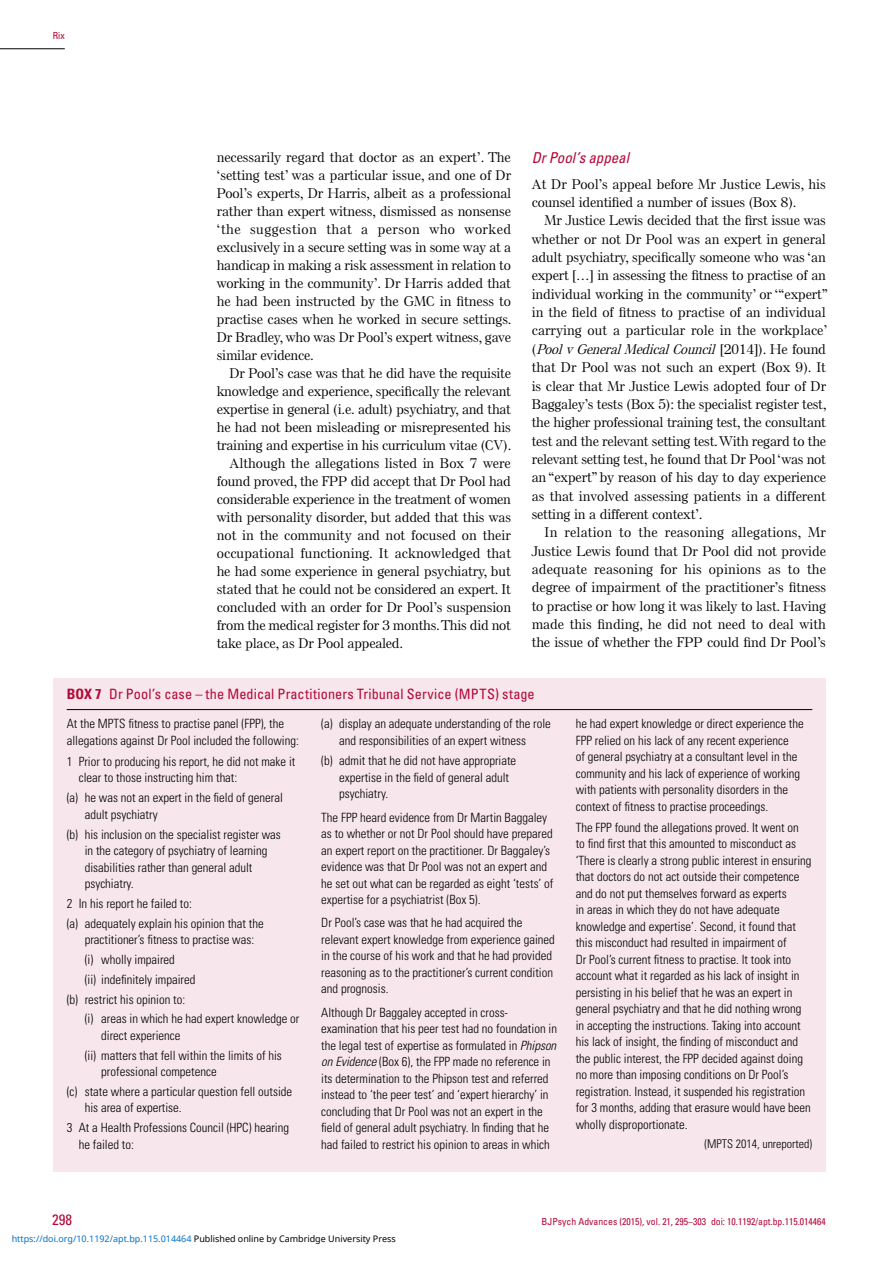
<style>
.page{position:relative;width:893px;height:1263px;background:#fff}
.page>*{position:absolute;margin:0;border:0;box-sizing:border-box;transform-origin:0 0}
.t1{font:italic condensed 15px "Univers LT Std";letter-spacing:-.005em;color:#b30838}
.t2{font:condensed 15px "Univers LT Std";color:#b30838}
.t3{font:condensed 14.25px "Univers LT Std";letter-spacing:.01em;color:#b30838}
.t4{font:500 13.5px/18.3px "Else NPL Std";color:#000;text-align:justify}
.t5{font:500 13.5px "Else NPL Std";letter-spacing:.02em;color:#000}
.t6{font:300 condensed 12.75px/16.5px "Univers LT Std";color:#000}
.t7{font:300 condensed 12px "Univers LT Std";color:#000}
.t8{font:condensed 9.75px "Univers LT Std";color:#b30838}
.t9{font:9px "Noto Sans";color:#0172cf}
.s1{font-weight:700}
.s2{font-style:italic}
.s3{color:#000}
</style>
<div class="page">
<hr style="left:0;top:49px;width:65px;height:1px;background:#000">
<div style="left:53px;top:678px;width:773px;height:493px;background:#f7e6eb"></div>
<hr style="left:67px;top:709px;width:745px;height:1px;background:#000">
<p class="t8" style="left:53px;top:30px;width:13px">Rix</p>
<p class="t4" style="left:217px;top:148px;width:296px">necessarily regard that doctor as an expert’. The ‘setting test’ was a particular issue, and one of Dr Pool’s experts, Dr Harris, albeit as a professional rather than expert witness, dismissed as nonsense ‘the suggestion that a person who worked exclusively in a secure setting was in some way at a handicap in making a risk assessment in relation to working in the community’. Dr Harris added that he had been instructed by the GMC in fitness to practise cases when he worked in secure settings.<br>Dr Bradley, who was Dr Pool’s expert witness, gave similar evidence.</p>
<p class="t4" style="left:229px;top:364px;width:283px">Dr Pool’s case was that he did have the requisite</p>
<p class="t4" style="left:217px;top:382px;width:296px">knowledge and experience, specifically the relevant</p>
<p class="t4" style="left:217px;top:400px;width:295px">expertise in general (i.e. adult) psychiatry, and that</p>
<p class="t4" style="left:217px;top:418px;width:295px">he had not been misleading or misrepresented his</p>
<p class="t4" style="left:217px;top:436px;width:296px">training and expertise in his curriculum vitae (CV).</p>
<p class="t4" style="left:229px;top:454px;width:283px">Although the allegations listed in Box 7 were</p>
<p class="t4" style="left:217px;top:472px;width:295px">found proved, the FPP did accept that Dr Pool had</p>
<p class="t4" style="left:217px;top:490px;width:296px">considerable experience in the treatment of women</p>
<p class="t4" style="left:217px;top:508px;width:296px">with personality disorder, but added that this was</p>
<p class="t4" style="left:217px;top:526px;width:295px">not in the community and not focused on their</p>
<p class="t5" style="left:217px;top:545px;width:296px">occupational functioning. It acknowledged that</p>
<p class="t4" style="left:217px;top:562px;width:295px">he had some experience in general psychiatry, but</p>
<p class="t4" style="left:217px;top:580px;width:295px">stated that he could not be considered an expert. It</p>
<p class="t4" style="left:217px;top:598px;width:296px">concluded with an order for Dr Pool’s suspension</p>
<p class="t4" style="left:217px;top:616px;width:295px">from the medical register for 3 months. This did not</p>
<p class="t4" style="left:217px;top:634px;width:188px">take place, as Dr Pool appealed.</p>
<p class="t3" style="left:67px;top:685px;width:469px"><span class="s1">BOX 7</span> Dr Pool’s case – the Medical Practitioners Tribunal Service (MPTS) stage</p>
<p class="t6" style="left:67px;top:716px;width:234px">At the MPTS fitness to practise panel (FPP), the allegations against Dr Pool included the following:</p>
<p class="t6" style="left:79px;top:753px;width:218px;text-indent:-12px">1 Prior to producing his report, he did not make it clear to those instructing him that:</p>
<p class="t6" style="left:85px;top:789px;width:200px;text-indent:-18px">(a) he was not an expert in the field of general adult psychiatry</p>
<p class="t6" style="left:85px;top:826px;width:198px;text-indent:-18px">(b) his inclusion on the specialist register was in the category of psychiatry of learning disabilities rather than general adult psychiatry.</p>
<p class="t6" style="left:67px;top:893px;width:199px;line-height:19.8px">2 In his report he failed to:<br>(a) adequately explain his opinion that the</p>
<p class="t6" style="left:85px;top:931px;width:171px">practitioner’s fitness to practise was:</p>
<p class="t6" style="left:85px;top:951px;width:92px">(i) wholly impaired</p>
<p class="t6" style="left:85px;top:971px;width:112px">(ii) indefinitely impaired</p>
<p class="t6" style="left:67px;top:991px;width:120px">(b) restrict his opinion to:</p>
<p class="t6" style="left:85px;top:1010px;width:216px">(i) areas in which he had expert knowledge or</p>
<p class="t6" style="left:85px;top:1025px;width:199px;line-height:19.8px;text-indent:16px">direct experience<br>(ii) matters that fell within the limits of his</p>
<p class="t6" style="left:67px;top:1062px;width:227px;line-height:19.8px;text-indent:35px">professional competence<br>(c) state where a particular question fell outside</p>
<p class="t6" style="left:67px;top:1098px;width:224px;line-height:19.8px;text-indent:18px">his area of expertise.<br>3 At a Health Professions Council (HPC) hearing</p>
<p class="t6" style="left:79px;top:1136px;width:57px">he failed to:</p>
<p class="t1" style="left:532px;top:148px;width:99px">Dr Pool’s appeal</p>
<p class="t4" style="left:532px;top:175px;width:295px">At Dr Pool’s appeal before Mr Justice Lewis, his counsel identified a number of issues (Box 8).</p>
<p class="t4" style="left:532px;top:211px;width:297px;text-align:left;text-indent:13px">Mr Justice Lewis decided that the first issue was whether or not Dr Pool was an expert in general adult psychiatry, specifically someone who was ‘an expert […] in assessing the fitness to practise of an individual working in the community’ or ‘“expert” in the field of fitness to practise of an individual carrying out a particular role in the workplace’ ( <span class="s2">PoolvGeneralMedicalCouncil</span> [ 2 0 1 4 ] ) . H e f o u n d that Dr Pool was not such an expert (Box 9). It is clear that Mr Justice Lewis adopted four of Dr Baggaley’s tests (Box 5): the specialist register test, the higher professional training test, the consultant test and the relevant setting test. With regard to the relevant setting test, he found that Dr Pool ‘was not an “expert” by reason of his day to day experience as that involved assessing patients in a different setting in a different context’.</p>
<p class="t4" style="left:532px;top:523px;width:296px;text-indent:13px">In relation to the reasoning allegations, Mr Justice Lewis found that Dr Pool did not provide adequate reasoning for his opinions as to the degree of impairment of the practitioner’s fitness to practise or how long it was likely to last. Having made this finding, he did not need to deal with the issue of whether the FPP could find Dr Pool’s</p>
<p class="t6" style="left:321px;top:716px;width:231px;text-align:center">(a) display an adequate understanding of the role and responsibilities of an expert witness</p>
<p class="t6" style="left:339px;top:752px;width:178px;text-indent:-18px">(b) admit that he did not have appropriate expertise in the field of general adult psychiatry.</p>
<p class="t6" style="left:321px;top:809px;width:234px">The FPP heard evidence from Dr Martin Baggaley as to whether or not Dr Pool should have prepared an expert report on the practitioner. Dr Baggaley’s evidence was that Dr Pool was not an expert and he set out what can be regarded as eight ‘tests’ of expertise for a psychiatrist (Box 5).</p>
<p class="t6" style="left:321px;top:914px;width:235px">Dr Pool’s case was that he had acquired the relevant expert knowledge from experience gained in the course of his work and that he had provided reasoning as to the practitioner’s current condition and prognosis.</p>
<p class="t6" style="left:321px;top:1004px;width:237px">Although Dr Baggaley accepted in cross&shy;examination that his peer test had no foundation in the legal test of expertise as formulated in <span class="s2">Phipson on Evidence</span> (Box 6), the FPP made no reference in its determination to the Phipson test and referred instead to ‘the peer test’ and ‘expert hierarchy’ in concluding that Dr Pool was not an expert in the field of general adult psychiatry. In finding that he had failed to restrict his opinion to areas in which</p>
<p class="t6" style="left:576px;top:716px;width:229px">he had expert knowledge or direct experience the FPP relied on his lack of any recent experience<br>of general psychiatry at a consultant level in the community and his lack of experience of working with patients with personality disorders in the context of fitness to practise proceedings.</p>
<p class="t6" style="left:576px;top:819px;width:237px">The FPP found the allegations proved. It went on<br>to find first that this amounted to misconduct as ‘There is clearly a strong public interest in ensuring that doctors do not act outside their competence and do not put themselves forward as experts<br>in areas in which they do not have adequate knowledge and expertise’. Second, it found that this misconduct had resulted in impairment of<br>Dr Pool’s current fitness to practise. It took into account what it regarded as his lack of insight in persisting in his belief that he was an expert in general psychiatry and that he did nothing wrong in accepting the instructions. Taking into account his lack of insight, the finding of misconduct and the public interest, the FPP decided against doing no more than imposing conditions on Dr Pool’s registration. Instead, it suspended his registration for 3 months, adding that erasure would have been wholly disproportionate.</p>
<p class="t7" style="left:704px;top:1137px;width:109px">(MPTS 2014, unreported)</p>
<p class="t2" style="left:52px;top:1210px;width:21px">298</p>
<p class="t8" style="left:542px;top:1216px;width:286px">BJPsych Advances (2015), vol. 21, 295–303 doi: 10.1192/apt.bp.115.014464</p>
<p class="t9" style="left:12px;top:1232px;width:386px">https://doi.org/10.1192/apt.bp.115.014464 <span class="s3">Published online by Cambridge University Press</span></p>
</div>
